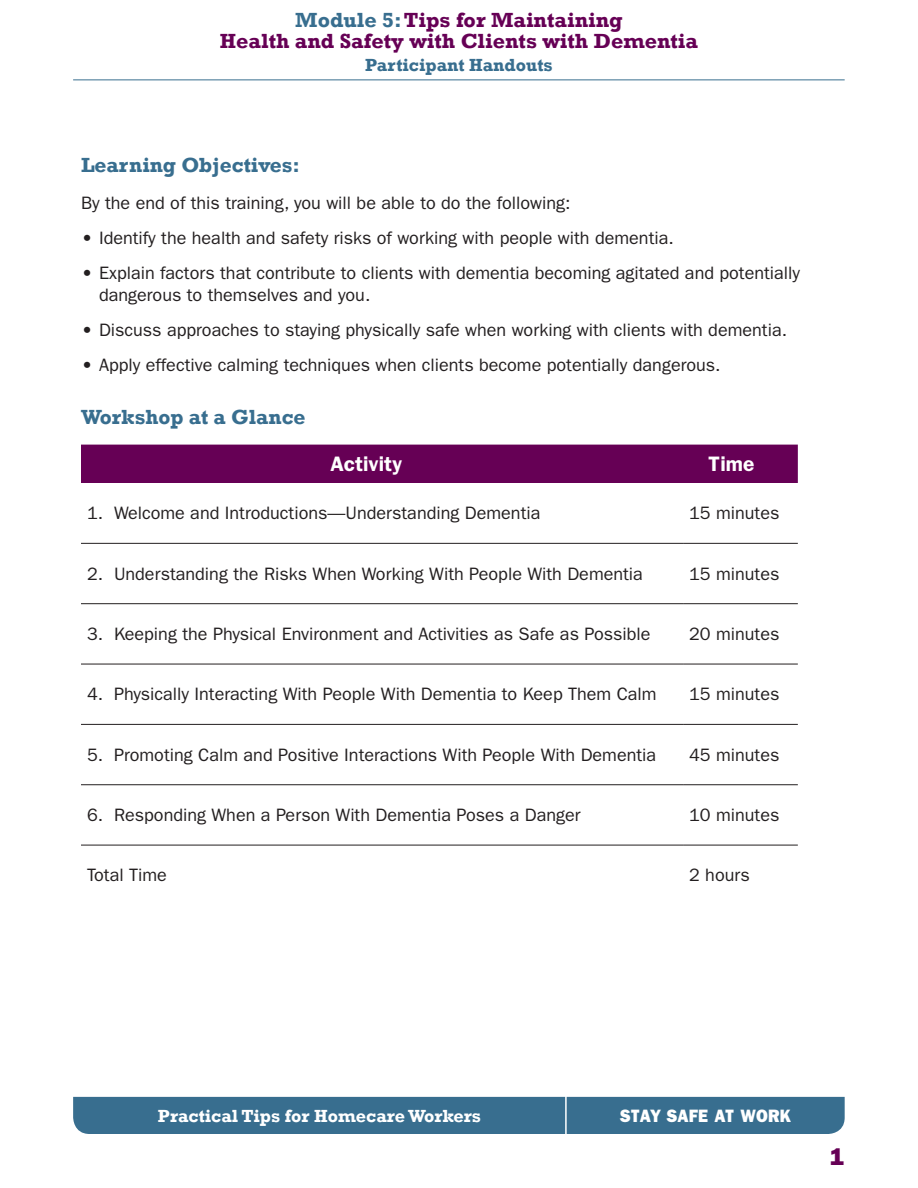
<style>
.page{position:relative;width:918px;height:1188px;background:#fff}
.page>*{position:absolute;margin:0;border:0;box-sizing:border-box;transform-origin:0 0}
.t1{font:24px "ITC Franklin Gothic Std Hvy";color:#605}
.t2{font:700 21px/21px "Rockwell";color:#605;text-align:center}
.t3{font:700 21px "Rockwell";color:#386e8f}
.t4{font:600 21px "ITC Franklin Gothic Std";color:#fff}
.P1{font:18px/21.6px "ITC Franklin Gothic Std";color:#231f20}
.Table_Total{font:18px "ITC Franklin Gothic Std";color:#231f20}
.t5{font:700 18px "Rockwell";color:#fff}
.t6{font:700 18px "Rockwell";color:#386e8f}
.t7{font:18px "ITC Franklin Gothic Std Hvy";letter-spacing:.01em;color:#fff;scale:.93 1}
.s1{color:#386e8f}
.s2{font-family:"ITC Franklin Gothic Std Hvy"}
</style>
<div class="page">
<div style="left:73px;top:1097px;width:772px;height:37px;background:#386e8f"></div>
<hr style="left:565px;top:1074px;width:2px;height:80px;background:#fff">
<hr style="left:73px;top:80px;width:772px;height:1px;background:#386e8f">
<div style="left:81px;top:445px;width:717px;height:38px;background:#605"></div>
<hr style="left:683px;top:543px;width:115px;height:1px;background:#231f20">
<hr style="left:81px;top:603px;width:602px;height:1px;background:#231f20">
<hr style="left:683px;top:603px;width:115px;height:1px;background:#231f20">
<hr style="left:81px;top:664px;width:602px;height:1px;background:#231f20">
<hr style="left:683px;top:664px;width:115px;height:1px;background:#231f20">
<hr style="left:81px;top:724px;width:602px;height:1px;background:#231f20">
<hr style="left:683px;top:724px;width:115px;height:1px;background:#231f20">
<hr style="left:81px;top:784px;width:602px;height:1px;background:#231f20">
<hr style="left:683px;top:784px;width:115px;height:1px;background:#231f20">
<hr style="left:81px;top:845px;width:602px;height:1px;background:#231f20">
<hr style="left:683px;top:845px;width:115px;height:1px;background:#231f20">
<hr style="left:81px;top:543px;width:602px;height:1px;background:#231f20">
<p class="t2" style="left:220px;top:9px;width:480px"><span class="s1">Module 5:</span> Tips for Maintaining<br>Health and Safety with Clients with Dementia</p>
<p class="t6" style="left:365px;top:54px;width:189px">Participant Handouts</p>
<h1 class="t3" style="left:81px;top:153px;width:221px">Learning Objectives:</h1>
<p class="P1" style="left:81px;top:192px;width:491px">By the end of this training, you will be able to do the following:</p>
<p class="P1" style="left:82px;top:227px;width:594px"><span class="s2">•</span> Identify the health and safety risks of working with people with dementia.</p>
<p class="P1" style="left:99px;top:262px;width:703px;text-indent:-17px"><span class="s2">•</span> Explain factors that contribute to clients with dementia becoming agitated and potentially dangerous to themselves and you.</p>
<p class="P1" style="left:82px;top:319px;width:707px"><span class="s2">•</span> Discuss approaches to staying physically safe when working with clients with dementia.</p>
<p class="P1" style="left:82px;top:354px;width:640px"><span class="s2">•</span> Apply effective calming techniques when clients become potentially dangerous.</p>
<h3 class="t3" style="left:81px;top:404px;width:226px">Workshop at a Glance</h3>
<h4 class="t4" style="left:330px;top:451px;width:73px">Activity</h4>
<h4 class="t4" style="left:709px;top:451px;width:47px">Time</h4>
<p class="P1" style="left:87px;top:503px;width:455px">1. Welcome and Introductions—Understanding Dementia</p>
<p class="Table_Total" style="left:689px;top:503px;width:92px">15 minutes</p>
<p class="P1" style="left:87px;top:563px;width:558px">2. Understanding the Risks When Working With People With Dementia</p>
<p class="Table_Total" style="left:689px;top:563px;width:92px">15 minutes</p>
<p class="P1" style="left:87px;top:623px;width:565px">3. Keeping the Physical Environment and Activities as Safe as Possible</p>
<p class="Table_Total" style="left:689px;top:624px;width:92px">20 minutes</p>
<p class="P1" style="left:87px;top:684px;width:571px">4. Physically Interacting With People With Dementia to Keep Them Calm</p>
<p class="Table_Total" style="left:689px;top:684px;width:92px">15 minutes</p>
<p class="P1" style="left:87px;top:744px;width:571px">5. Promoting Calm and Positive Interactions With People With Dementia</p>
<p class="Table_Total" style="left:689px;top:744px;width:92px">45 minutes</p>
<p class="P1" style="left:87px;top:804px;width:495px">6. Responding When a Person With Dementia Poses a Danger</p>
<p class="Table_Total" style="left:689px;top:805px;width:92px">10 minutes</p>
<p class="Table_Total" style="left:87px;top:865px;width:81px">Total Time</p>
<p class="Table_Total" style="left:689px;top:865px;width:62px">2 hours</p>
<p class="t5" style="left:158px;top:1105px;width:325px">Practical Tips for Homecare Workers</p>
<p class="t7" style="left:620px;top:1105px;width:185px">STAY SAFE AT WORK</p>
<h1 class="t1" style="left:830px;top:1143px;width:16px">1</h1>
</div>
